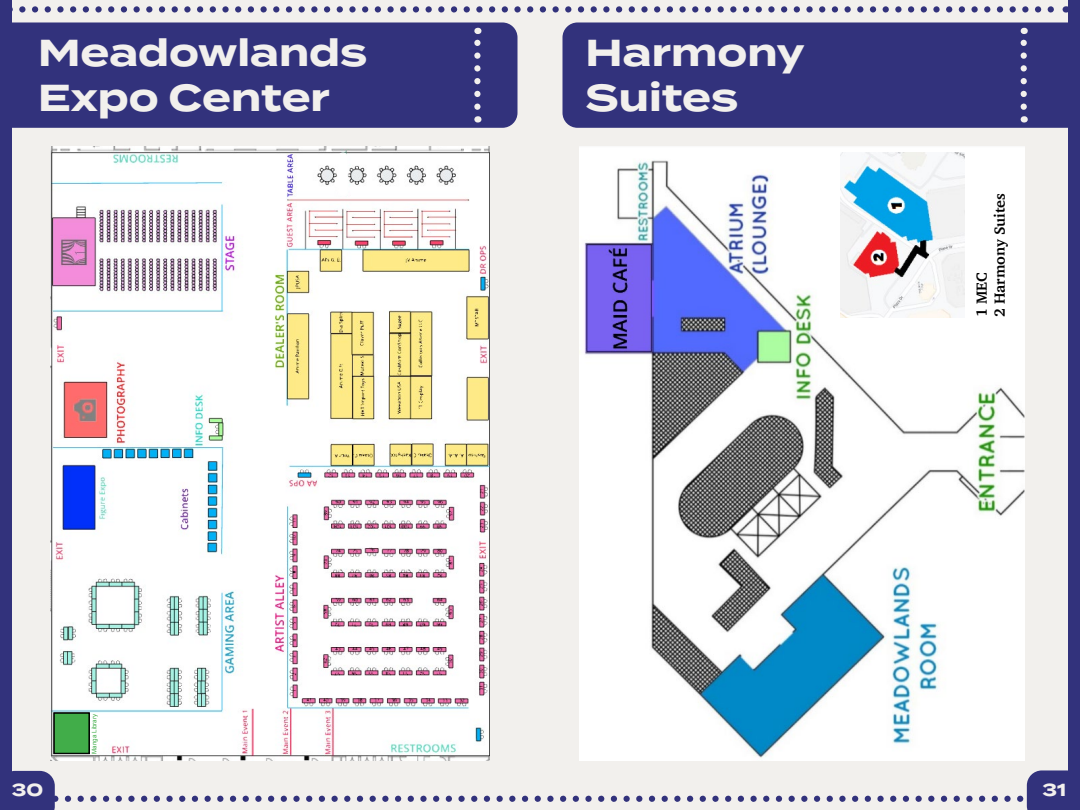
<style>
.page{position:relative;width:1080px;height:810px;background:#f2f0ed}
.page>*{position:absolute;margin:0;border:0;box-sizing:border-box;transform-origin:0 0}
.t1{font:700 37.5px/45px "Termina";color:#f2f0ed}
.t2{font:700 17.5px "Termina";color:#f2f0ed}
.t3{font:700 15px/18px "Charter";color:#000}
.t4{font:6.25px "Arial";color:#41ad49}
</style>
<div class="page">
<svg style="left:11px;top:6px;width:1043px;height:7px"></svg>
<div style="left:1069px;top:0;width:11px;height:810px;background:#32327c"></div>
<div style="left:0;top:0;width:11px;height:810px;background:#32327c"></div>
<div style="left:11px;top:22px;width:507px;height:106px;background:#32327c"></div>
<div style="left:562px;top:22px;width:507px;height:106px;background:#32327c"></div>
<img style="left:51px;top:146px;width:438px;height:615px">
<img style="left:580px;top:146px;width:444px;height:615px">
<svg style="left:11px;top:770px;width:1058px;height:40px"></svg>
<img style="left:840px;top:152px;width:125px;height:165px">
<svg style="left:1021px;top:28px;width:6px;height:79px"></svg>
<svg style="left:474px;top:28px;width:7px;height:79px"></svg>
<div style="left:338px;top:153px;width:9px;height:43px;background:#fff;border-radius:5px"></div>
<div style="left:338px;top:153px;width:10px;height:43px;border:1px solid #fff;border-radius:5px"></div>
<div style="left:339px;top:154px;width:8px;height:42px;border:1px solid #fff;border-radius:4px"></div>
<svg style="left:54px;top:713px;width:36px;height:41px"></svg>
<div style="left:54px;top:713px;width:35px;height:40px;border:1px solid #000"></div>
<p class="t1" style="left:38px;top:31px;width:331px">Meadowlands<br>Expo Center</p>
<p class="t2" style="left:12px;top:776px;width:33px">30</p>
<p class="t4" style="left:90px;top:754px;width:41px;rotate:-90deg">Manga Library</p>
<p class="t1" style="left:586px;top:31px;width:220px">Harmony<br>Suites</p>
<p class="t3" style="left:972px;top:317px;width:126px;rotate:-90deg">1 MEC<br>2 Harmony Suites</p>
<p class="t2" style="left:1042px;top:776px;width:25px">31</p>
</div>
